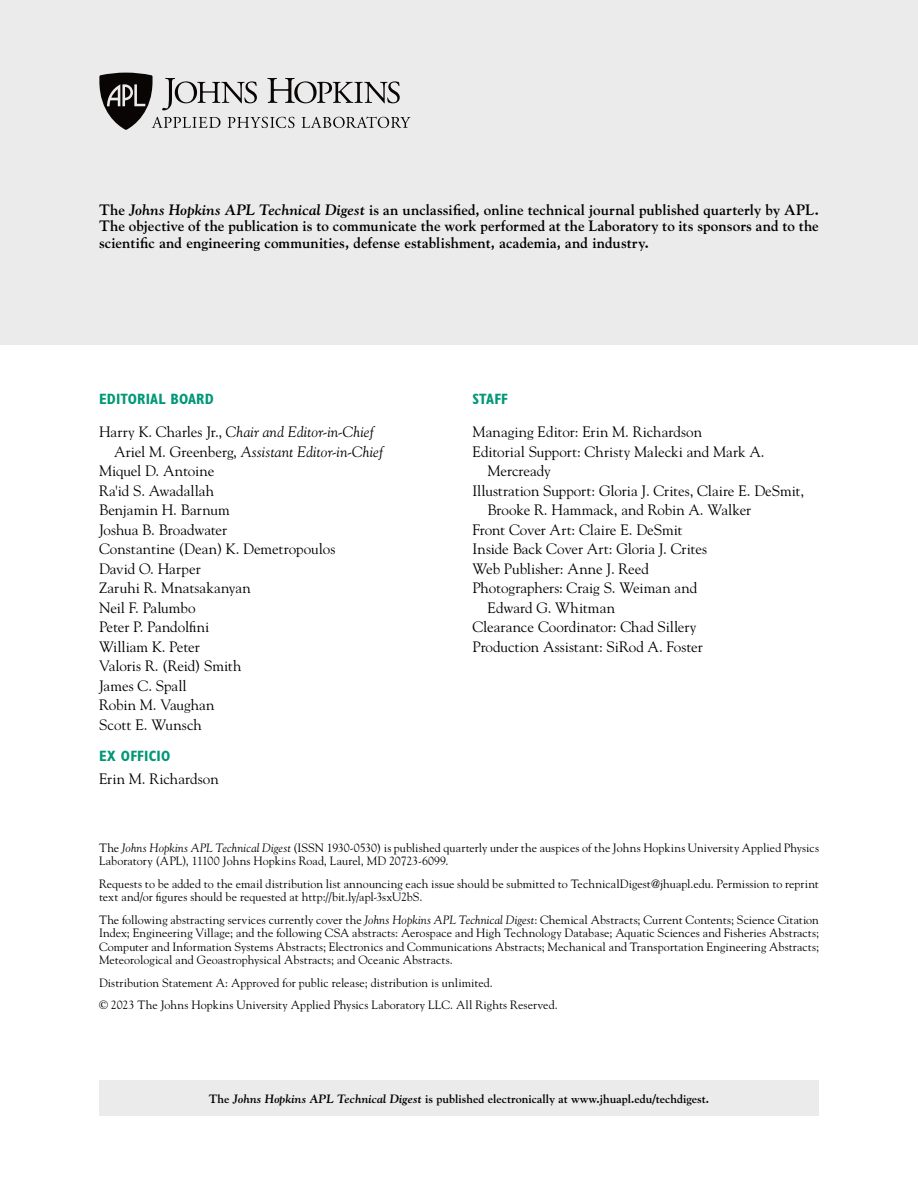
<style>
.page{position:relative;width:918px;height:1188px;background:#fff}
.page>*{position:absolute;margin:0;border:0;box-sizing:border-box;transform-origin:0 0}
.t1{font:15px "Goudy Std";letter-spacing:-.005em;color:#000}
.t2{font:700 15px/16.5px "Goudy Std";color:#000;text-align:justify}
.t3{font:italic 15px "Goudy Std";letter-spacing:.01em;color:#000}
.t4{font:700 condensed 15px "Gill Sans Std";letter-spacing:.01em;color:#009877}
.t5{font:12px/13.5px "Goudy Std";letter-spacing:.005em;color:#000}
.t6{font:700 12px "Goudy Std";color:#000}
.s1{font-style:italic}
.s2{font-style:normal}
</style>
<div class="page">
<div style="left:0;top:0;width:918px;height:345px;background:#ebebeb"></div>
<div style="left:99px;top:1080px;width:720px;height:36px;background:#ebebeb"></div>
<svg style="left:99px;top:73px;width:312px;height:57px"></svg>
<p class="t2" style="left:99px;top:201px;width:722px">The <span class="s1">Johns Hopkins APL Technical Digest</span> is an unclassified, online technical journal published quarterly by APL.<br>The objective of the publication is to communicate the work performed at the Laboratory to its sponsors and to the scientific and engineering communities, defense establishment, academia, and industry.</p>
<p class="t4" style="left:99px;top:390px;width:116px">EDITORIAL BOARD</p>
<p class="t3" style="left:99px;top:423px;width:277px"><span class="s2">Harry K. Charles Jr.,</span> Chair and Editor-in-Chief</p>
<p class="t3" style="left:114px;top:443px;width:271px"><span class="s2">Ariel M. Greenberg,</span> Assistant Editor-in-Chief</p>
<p class="t1" style="left:99px;top:462px;width:117px">Miquel D. Antoine</p>
<p class="t1" style="left:99px;top:481px;width:117px">Ra'id S. Awadallah</p>
<p class="t1" style="left:99px;top:501px;width:132px">Benjamin H. Barnum</p>
<p class="t1" style="left:99px;top:520px;width:130px">Joshua B. Broadwater</p>
<p class="t1" style="left:99px;top:540px;width:238px">Constantine (Dean) K. Demetropoulos</p>
<p class="t1" style="left:99px;top:559px;width:103px">David O. Harper</p>
<p class="t1" style="left:99px;top:579px;width:153px">Zaruhi R. Mnatsakanyan</p>
<p class="t1" style="left:99px;top:598px;width:98px">Neil F. Palumbo</p>
<p class="t1" style="left:99px;top:618px;width:112px">Peter P. Pandolfini</p>
<p class="t1" style="left:99px;top:637px;width:102px">William K. Peter</p>
<p class="t1" style="left:99px;top:657px;width:144px">Valoris R. (Reid) Smith</p>
<p class="t1" style="left:99px;top:676px;width:89px">James C. Spall</p>
<p class="t1" style="left:99px;top:696px;width:117px">Robin M. Vaughan</p>
<p class="t1" style="left:99px;top:715px;width:104px">Scott E. Wunsch</p>
<p class="t4" style="left:99px;top:747px;width:73px">EX OFFICIO</p>
<p class="t1" style="left:99px;top:769px;width:121px">Erin M. Richardson</p>
<p class="t4" style="left:472px;top:390px;width:37px">STAFF</p>
<p class="t1" style="left:472px;top:423px;width:231px">Managing Editor: Erin M. Richardson</p>
<p class="t1" style="left:472px;top:442px;width:294px">Editorial Support: Christy Malecki and Mark A.</p>
<p class="t1" style="left:488px;top:462px;width:65px">Mercready</p>
<p class="t1" style="left:472px;top:481px;width:333px">Illustration Support: Gloria J. Crites, Claire E. DeSmit,</p>
<p class="t1" style="left:488px;top:501px;width:265px">Brooke R. Hammack, and Robin A. Walker</p>
<p class="t1" style="left:472px;top:520px;width:212px">Front Cover Art: Claire E. DeSmit</p>
<p class="t1" style="left:472px;top:540px;width:236px">Inside Back Cover Art: Gloria J. Crites</p>
<p class="t1" style="left:472px;top:559px;width:178px">Web Publisher: Anne J. Reed</p>
<p class="t1" style="left:472px;top:579px;width:226px">Photographers: Craig S. Weiman and</p>
<p class="t1" style="left:488px;top:598px;width:129px">Edward G. Whitman</p>
<p class="t1" style="left:472px;top:618px;width:226px">Clearance Coordinator: Chad Sillery</p>
<p class="t1" style="left:472px;top:637px;width:232px">Production Assistant: SiRod A. Foster</p>
<p class="t5" style="left:99px;top:841px;width:722px">The <span class="s1">Johns Hopkins APL Technical Digest</span> (ISSN 1930-0530) is published quarterly under the auspices of the Johns Hopkins University Applied Physics<br>Laboratory (APL), 11100 Johns Hopkins Road, Laurel, MD 20723-6099.</p>
<p class="t5" style="left:99px;top:877px;width:721px">Requests to be added to the email distribution list announcing each issue should be submitted to TechnicalDigest@jhuapl.edu. Permission to reprint text and/or figures should be requested at http://bit.ly/apl-3sxU2bS.</p>
<p class="t5" style="left:99px;top:913px;width:722px;text-align:justify">The following abstracting services currently cover the <span class="s1">Johns Hopkins APL Technical Digest</span>: Chemical Abstracts; Current Contents; Science Citation Index; Engineering Village; and the following CSA abstracts: Aerospace and High Technology Database; Aquatic Sciences and Fisheries Abstracts; Computer and Information Systems Abstracts; Electronics and Communications Abstracts; Mechanical and Transportation Engineering Abstracts; Meteorological and Geoastrophysical Abstracts; and Oceanic Abstracts.</p>
<p class="t5" style="left:99px;top:971px;width:460px;line-height:22.5px">Distribution Statement A: Approved for public release; distribution is unlimited.<br>© 2023 The Johns Hopkins University Applied Physics Laboratory LLC. All Rights Reserved.</p>
<p class="t6" style="left:209px;top:1091px;width:502px">The <span class="s1">Johns Hopkins APL Technical Digest</span> is published electronically at www.jhuapl.edu/techdigest.</p>
</div>
